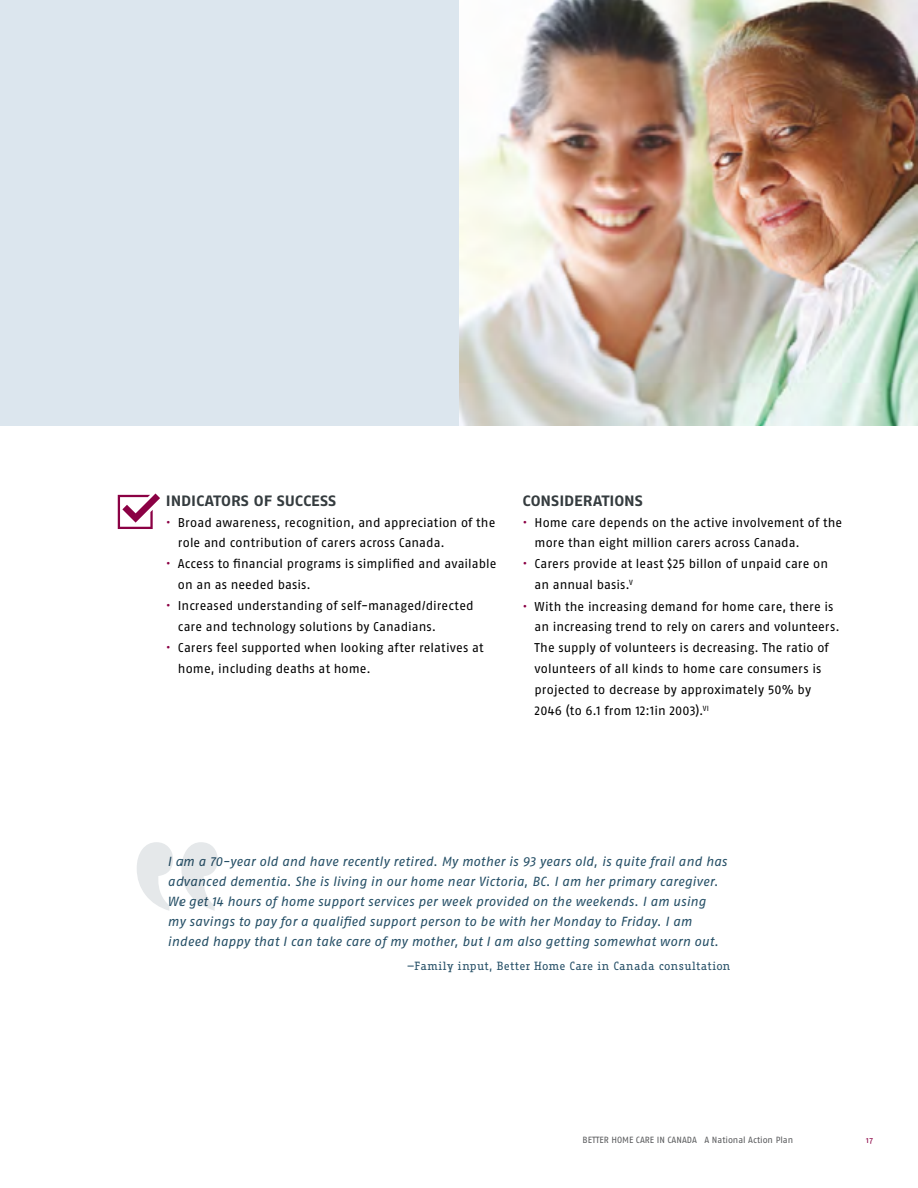
<style>
.page{position:relative;width:918px;height:1188px;background:#fff}
.page>*{position:absolute;margin:0;border:0;box-sizing:border-box;transform-origin:0 0}
.t1{font:15px "Fago Ex Bold Lf";letter-spacing:-.005em;color:#353c3f}
.t2{font:italic 13.2px/19.8px "Fago No Regular Lf";letter-spacing:.005em;color:#254f66}
.t3{font:12.75px/21px "Fago No Regular LF";letter-spacing:.005em;color:#000}
.t4{font:11.55px "Fago Office Serif";letter-spacing:.02em;color:#254f66}
.t5{font:9px "Fago No Regular LF";color:#58595b}
.t6{font:8.7px "Fago No";color:#8b0144}
.s1{color:#8b0144}
</style>
<div class="page">
<div style="left:0;top:0;width:918px;height:425px;background:#dce6ee"></div>
<img style="left:459px;top:0;width:459px;height:425px">
<svg style="left:118px;top:494px;width:42px;height:35px"></svg>
<svg style="left:181px;top:842px;width:37px;height:69px"></svg>
<svg style="left:137px;top:842px;width:36px;height:69px"></svg>
<p class="t1" style="left:166px;top:491px;width:172px">INDICATORS OF SUCCESS</p>
<p class="t3" style="left:178px;top:511px;width:319px;text-indent:-12px"><span class="s1">•</span> Broad awareness, recognition, and appreciation of the role and contribution of carers across Canada.</p>
<p class="t3" style="left:178px;top:553px;width:320px;text-indent:-12px"><span class="s1">•</span> Access to financial programs is simplified and available on an as needed basis.</p>
<p class="t3" style="left:178px;top:595px;width:297px;text-indent:-12px"><span class="s1">•</span> Increased understanding of self-managed/directed care and technology solutions by Canadians.</p>
<p class="t3" style="left:178px;top:637px;width:307px;text-indent:-12px"><span class="s1">•</span> Carers feel supported when looking after relatives at home, including deaths at home.</p>
<p class="t1" style="left:523px;top:491px;width:122px">CONSIDERATIONS</p>
<p class="t3" style="left:535px;top:511px;width:309px;text-indent:-12px"><span class="s1">•</span> Home care depends on the active involvement of the more than eight million carers across Canada.</p>
<p class="t3" style="left:535px;top:553px;width:295px;text-indent:-12px"><span class="s1">•</span> Carers provide at least $25 billon of unpaid care on an annual basis.<sup>V</sup></p>
<p class="t3" style="left:535px;top:595px;width:307px;text-indent:-12px"><span class="s1">•</span> With the increasing demand for home care, there is an increasing trend to rely on carers and volunteers.<br>The supply of volunteers is decreasing. The ratio of volunteers of all kinds to home care consumers is projected to decrease by approximately 50% by 2046 (to 6.1 from 12:1in 2003).<sup>VI</sup></p>
<p class="t2" style="left:168px;top:852px;width:561px">I am a 70-year old and have recently retired. My mother is 93 years old, is quite frail and has advanced dementia. She is living in our home near Victoria, BC. I am her primary caregiver.<br>We get 14 hours of home support services per week provided on the weekends. I am using my savings to pay for a qualified support person to be with her Monday to Friday. I am indeed happy that I can take care of my mother, but I am also getting somewhat worn out.</p>
<p class="t4" style="left:407px;top:960px;width:325px">—Family input, Better Home Care in Canada consultation</p>
<p class="t5" style="left:583px;top:1135px;width:212px">BETTER HOME CARE IN CANADA A National Action Plan</p>
<p class="t6" style="left:866px;top:1135px;width:8px">17</p>
</div>
